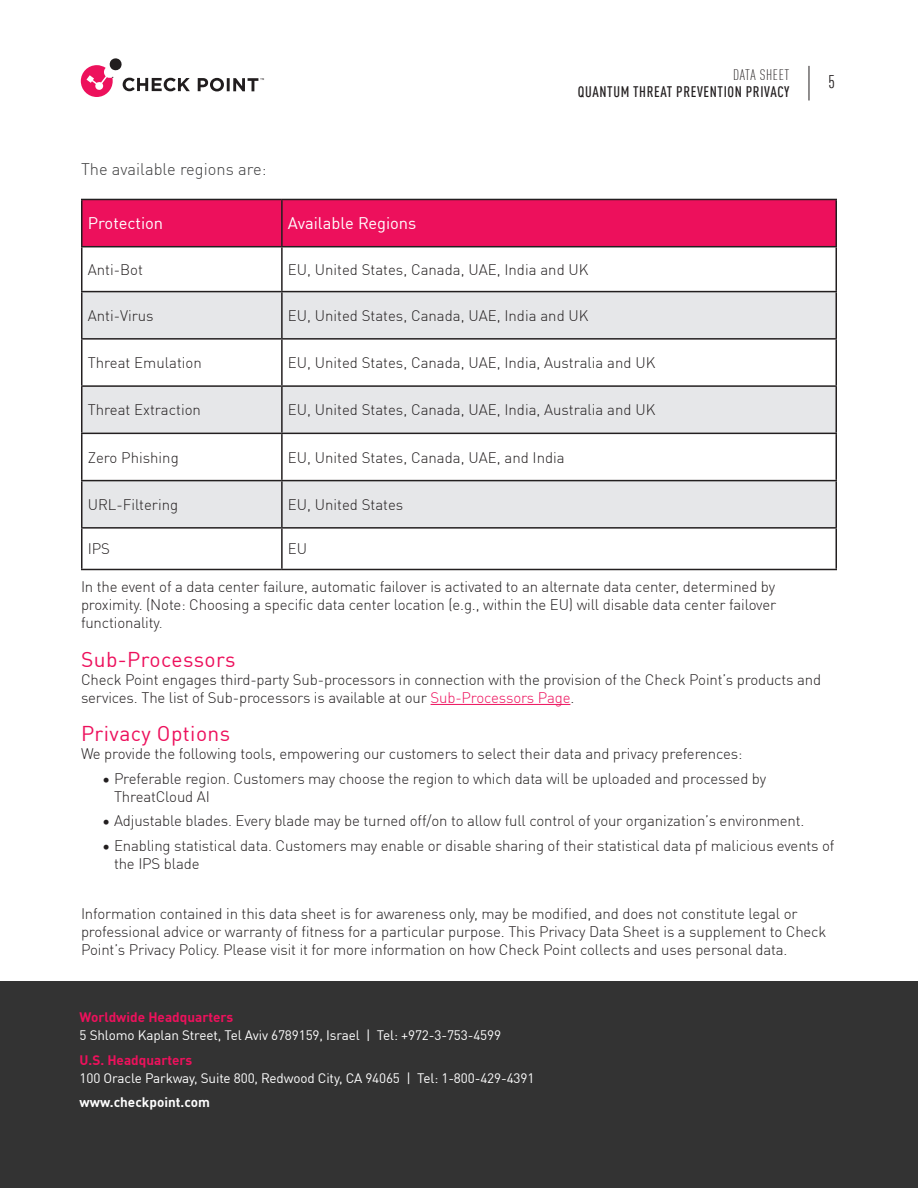
<style>
.page{position:relative;width:918px;height:1188px;background:#fff}
.page>*{position:absolute;margin:0;border:0;box-sizing:border-box;transform-origin:0 0}
.Header_1{font:21px "DIN Pro";letter-spacing:.02em;color:#ed105c}
.t1{font:condensed 18px "DIN Pro";color:#231f20}
.t2{font:16.5px "DIN Pro";color:#fff}
.Header_1-2{font:300 16.5px "DIN Pro";color:#3e3e3f}
.Header_1-3{font:300 15px/18px "DIN Pro";letter-spacing:-.01em;color:#231f20}
.Body_Copy{font:300 15px/18px "DIN Pro";letter-spacing:-.01em;color:#231f20;text-align:justify}
.t3{font:500 condensed 15px "DIN Pro";letter-spacing:.04em;color:#231f20}
.t4{font:300 condensed 15px "DIN Pro";letter-spacing:.04em;color:#231f20}
.t5{font:13.5px/18px "DIN Pro";letter-spacing:-.01em;color:#fff}
.t6{font:700 13.5px "DIN Pro";color:#fff}
.s1{color:#3e3e3f}
.s2{color:#ed105c}
.s3{font-weight:700;color:#ed115c}
</style>
<div class="page">
<svg style="left:81px;top:58px;width:109px;height:39px"></svg>
<svg style="left:198px;top:78px;width:66px;height:13px"></svg>
<hr style="left:809px;top:66px;width:1px;height:34px;background:#231f20">
<hr style="left:431px;top:704px;width:139px;height:1px;background:#ed105c">
<div style="left:0;top:981px;width:918px;height:207px;background:#333"></div>
<div style="left:82px;top:200px;width:754px;height:46px;background:#ed105c"></div>
<svg style="left:82px;top:292px;width:754px;height:235px;fill:#e6e7e9"></svg>
<svg style="left:82px;top:529px;width:754px;height:40px"></svg>
<hr style="left:81px;top:199px;width:201px;height:1px;background:#231f20">
<hr style="left:81px;top:200px;width:1px;height:46px;background:#231f20">
<hr style="left:282px;top:199px;width:555px;height:1px;background:#231f20">
<hr style="left:281px;top:200px;width:2px;height:46px;background:#231f20">
<hr style="left:836px;top:200px;width:1px;height:46px;background:#231f20">
<hr style="left:81px;top:246px;width:201px;height:1px;background:#231f20">
<hr style="left:81px;top:247px;width:1px;height:44px;background:#231f20">
<hr style="left:282px;top:246px;width:555px;height:1px;background:#231f20">
<hr style="left:281px;top:247px;width:2px;height:44px;background:#231f20">
<hr style="left:836px;top:247px;width:1px;height:44px;background:#231f20">
<hr style="left:81px;top:291px;width:201px;height:1px;background:#231f20">
<hr style="left:81px;top:292px;width:1px;height:46px;background:#231f20">
<hr style="left:282px;top:291px;width:555px;height:1px;background:#231f20">
<hr style="left:281px;top:292px;width:2px;height:46px;background:#231f20">
<hr style="left:836px;top:292px;width:1px;height:46px;background:#231f20">
<hr style="left:81px;top:338px;width:201px;height:2px;background:#231f20">
<hr style="left:81px;top:340px;width:1px;height:45px;background:#231f20">
<hr style="left:282px;top:338px;width:555px;height:2px;background:#231f20">
<hr style="left:281px;top:340px;width:2px;height:45px;background:#231f20">
<hr style="left:836px;top:340px;width:1px;height:45px;background:#231f20">
<hr style="left:81px;top:385px;width:201px;height:2px;background:#231f20">
<hr style="left:81px;top:387px;width:1px;height:46px;background:#231f20">
<hr style="left:282px;top:385px;width:555px;height:2px;background:#231f20">
<hr style="left:281px;top:387px;width:2px;height:46px;background:#231f20">
<hr style="left:836px;top:387px;width:1px;height:46px;background:#231f20">
<hr style="left:81px;top:433px;width:201px;height:1px;background:#231f20">
<hr style="left:81px;top:434px;width:1px;height:46px;background:#231f20">
<hr style="left:282px;top:433px;width:555px;height:1px;background:#231f20">
<hr style="left:281px;top:434px;width:2px;height:46px;background:#231f20">
<hr style="left:836px;top:434px;width:1px;height:46px;background:#231f20">
<hr style="left:81px;top:480px;width:201px;height:1px;background:#231f20">
<hr style="left:81px;top:481px;width:1px;height:46px;background:#231f20">
<hr style="left:282px;top:480px;width:555px;height:1px;background:#231f20">
<hr style="left:281px;top:481px;width:2px;height:46px;background:#231f20">
<hr style="left:836px;top:481px;width:1px;height:46px;background:#231f20">
<hr style="left:81px;top:527px;width:201px;height:2px;background:#231f20">
<hr style="left:81px;top:529px;width:1px;height:40px;background:#231f20">
<hr style="left:282px;top:527px;width:555px;height:2px;background:#231f20">
<hr style="left:281px;top:529px;width:2px;height:40px;background:#231f20">
<hr style="left:836px;top:529px;width:1px;height:40px;background:#231f20">
<hr style="left:81px;top:569px;width:201px;height:1px;background:#231f20">
<hr style="left:282px;top:569px;width:555px;height:1px;background:#231f20">
<p class="Header_1-2" style="left:81px;top:156px;width:187px">The available regions are:</p>
<p class="t4" style="left:733px;top:65px;width:58px">DATA SHEET</p>
<p class="t3" style="left:578px;top:81px;width:213px">QUANTUM THREAT PREVENTION PRIVACY</p>
<p class="t2" style="left:88px;top:211px;width:77px">Protection</p>
<p class="t2" style="left:288px;top:211px;width:130px">Available Regions</p>
<p class="Header_1-3" style="left:88px;top:260px;width:57px">Anti-Bot</p>
<p class="Header_1-3" style="left:288px;top:260px;width:302px">EU, United States, Canada, UAE, India and UK</p>
<p class="Header_1-3" style="left:88px;top:306px;width:67px">Anti-Virus</p>
<p class="Header_1-3" style="left:288px;top:306px;width:302px">EU, United States, Canada, UAE, India and UK</p>
<p class="Header_1-3" style="left:88px;top:353px;width:116px">Threat Emulation</p>
<p class="Header_1-3" style="left:288px;top:353px;width:369px">EU, United States, Canada, UAE, India, Australia and UK</p>
<p class="Header_1-3" style="left:88px;top:400px;width:115px">Threat Extraction</p>
<p class="Header_1-3" style="left:288px;top:400px;width:369px">EU, United States, Canada, UAE, India, Australia and UK</p>
<p class="Header_1-3" style="left:88px;top:447px;width:93px">Zero Phishing</p>
<p class="Header_1-3" style="left:288px;top:447px;width:278px">EU, United States, Canada, UAE, and India</p>
<p class="Header_1-3" style="left:88px;top:495px;width:92px">URL-Filtering</p>
<p class="Header_1-3" style="left:288px;top:495px;width:117px">EU, United States</p>
<p class="Header_1-3" style="left:88px;top:539px;width:24px">IPS</p>
<p class="Header_1-3" style="left:288px;top:539px;width:21px">EU</p>
<p class="t1" style="left:828px;top:69px;width:8px">5</p>
<p class="Body_Copy" style="left:81px;top:577px;width:697px">In the event of a data center failure, automatic failover is activated to an alternate data center, determined by proximity. (Note: Choosing a specific data center location (e.g., within the EU) will disable data center failover functionality<span class="s1">.</span></p>
<p class="Header_1" style="left:81px;top:643px;width:156px">Sub-Processors</p>
<p class="Header_1-3" style="left:81px;top:669px;width:742px">Check Point engages third-party Sub-processors in connection with the provision of the Check Point’s products and services. The list of Sub-processors is available at our <span class="s2">Sub-Processors Page</span>.</p>
<p class="Header_1" style="left:81px;top:717px;width:151px">Privacy Options</p>
<p class="Header_1-3" style="left:81px;top:743px;width:663px">We provide the following tools, empowering our customers to select their data and privacy preferences:</p>
<p class="Header_1-3" style="left:114px;top:768px;width:654px;text-indent:-12px">• Preferable region. Customers may choose the region to which data will be uploaded and processed by<br>ThreatCloud AI</p>
<p class="Header_1-3" style="left:102px;top:811px;width:704px">• Adjustable blades. Every blade may be turned off/on to allow full control of your organization’s environment.</p>
<p class="Header_1-3" style="left:114px;top:836px;width:722px;text-indent:-12px">• Enabling statistical data. Customers may enable or disable sharing of their statistical data pf malicious events of the IPS blade</p>
<p class="Header_1-3" style="left:81px;top:903px;width:747px">Information contained in this data sheet is for awareness only, may be modified, and does not constitute legal or professional advice or warranty of fitness for a particular purpose. This Privacy Data Sheet is a supplement to Check<br>Point’s Privacy Policy. Please visit it for more information on how Check Point collects and uses personal data.</p>
<p class="t5" style="left:80px;top:1007px;width:423px"><span class="s3">Worldwide Headquarters<br></span>5 Shlomo Kaplan Street, Tel Aviv 6789159, Israel | Tel: +972-3-753-4599</p>
<p class="t5" style="left:80px;top:1050px;width:456px"><span class="s3">U.S. Headquarters<br></span>100 Oracle Parkway, Suite 800, Redwood City, CA 94065 | Tel: 1-800-429-4391</p>
<p class="t6" style="left:80px;top:1092px;width:132px">www.checkpoint.com</p>
</div>
